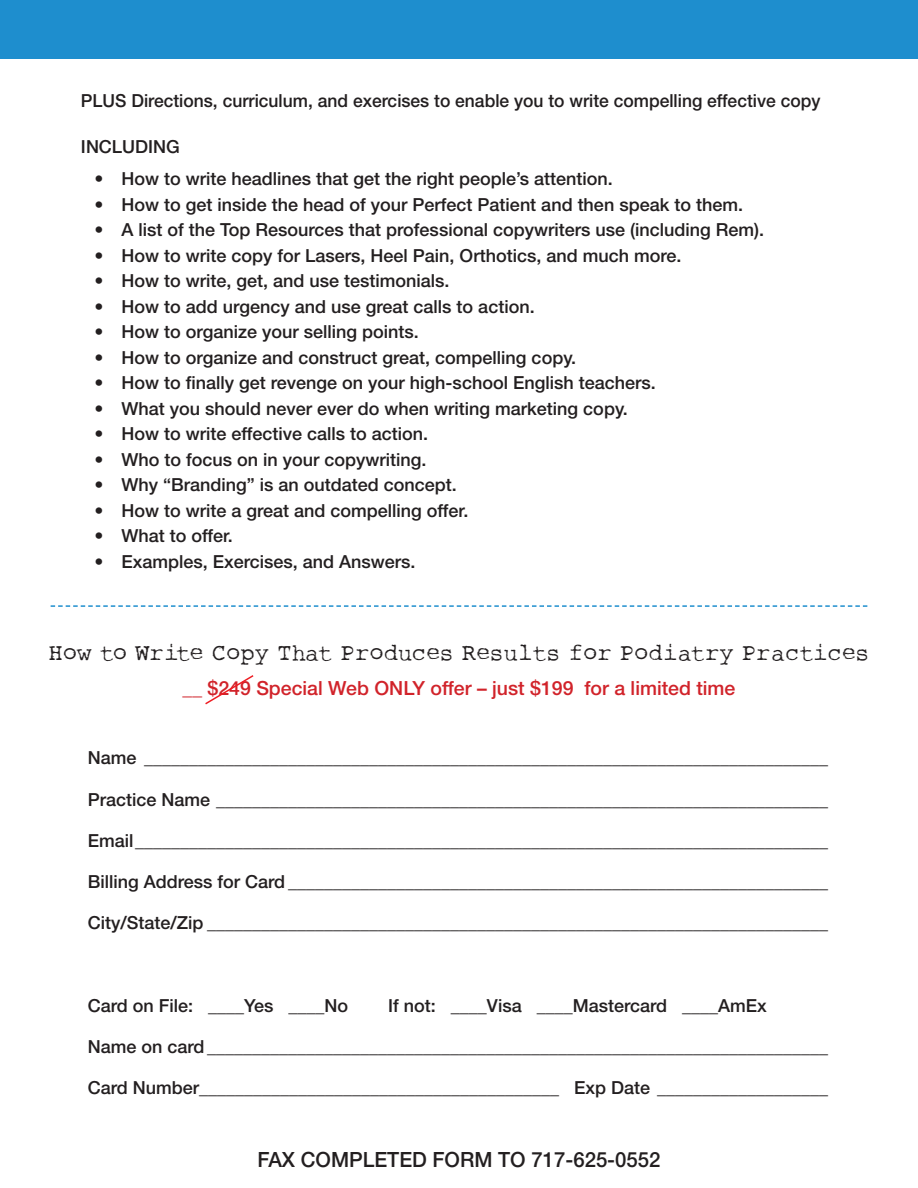
<style>
.page{position:relative;width:918px;height:1188px;background:#fff}
.page>*{position:absolute;margin:0;border:0;box-sizing:border-box;transform-origin:0 0}
.t1{font:24px "Rough Typewriter";color:#231f20}
.t2{font:500 21px "Helvetica Neue LT Std";color:#231f20}
.t3{font:500 19.5px "Helvetica Neue LT Std";color:#d1232a}
.t4{font:500 18px "Helvetica Neue LT Std";color:#231f20}
</style>
<div class="page">
<div style="left:0;top:0;width:918px;height:58px;background:#1e8ece"></div>
<svg style="left:51px;top:605px;width:816px;height:2px"></svg>
<svg style="left:205px;top:675px;width:49px;height:30px"></svg>
<p class="t4" style="left:81px;top:90px;width:741px">PLUS Directions, curriculum, and exercises to enable you to write compelling effective copy</p>
<p class="t4" style="left:81px;top:136px;width:100px">INCLUDING</p>
<p class="t4" style="left:94px;top:168px;width:520px">• How to write headlines that get the right people’s attention.</p>
<p class="t4" style="left:94px;top:194px;width:650px">• How to get inside the head of your Perfect Patient and then speak to them.</p>
<p class="t4" style="left:94px;top:219px;width:671px">• A list of the Top Resources that professional copywriters use (including Rem).</p>
<p class="t4" style="left:94px;top:245px;width:588px">• How to write copy for Lasers, Heel Pain, Orthotics, and much more.</p>
<p class="t4" style="left:94px;top:270px;width:357px">• How to write, get, and use testimonials.</p>
<p class="t4" style="left:94px;top:296px;width:442px">• How to add urgency and use great calls to action.</p>
<p class="t4" style="left:94px;top:321px;width:326px">• How to organize your selling points.</p>
<p class="t4" style="left:94px;top:347px;width:483px">• How to organize and construct great, compelling copy.</p>
<p class="t4" style="left:94px;top:372px;width:563px">• How to finally get revenge on your high-school English teachers.</p>
<p class="t4" style="left:94px;top:398px;width:535px">• What you should never ever do when writing marketing copy.</p>
<p class="t4" style="left:94px;top:423px;width:335px">• How to write effective calls to action.</p>
<p class="t4" style="left:94px;top:449px;width:334px">• Who to focus on in your copywriting.</p>
<p class="t4" style="left:94px;top:474px;width:364px">• Why “Branding” is an outdated concept.</p>
<p class="t4" style="left:94px;top:500px;width:375px">• How to write a great and compelling offer.</p>
<p class="t4" style="left:94px;top:525px;width:140px">• What to offer.</p>
<p class="t4" style="left:94px;top:551px;width:323px">• Examples, Exercises, and Answers.</p>
<h1 class="t1" style="left:49px;top:637px;width:822px">How to Write Copy That Produces Results for Podiatry Practices</h1>
<p class="t3" style="left:183px;top:676px;width:554px">__ $249 Special Web ONLY offer – just $199 for a limited time</p>
<p class="t4" style="left:88px;top:747px;width:742px">Name ____________________________________________________________________________</p>
<p class="t4" style="left:88px;top:789px;width:742px">Practice Name ____________________________________________________________________</p>
<p class="t4" style="left:88px;top:830px;width:742px">Email_____________________________________________________________________________</p>
<p class="t4" style="left:88px;top:871px;width:742px">Billing Address for Card ____________________________________________________________</p>
<p class="t4" style="left:88px;top:912px;width:742px">City/State/Zip _____________________________________________________________________</p>
<p class="t4" style="left:88px;top:995px;width:262px">Card on File: ____Yes ____No</p>
<p class="t4" style="left:388px;top:995px;width:380px">If not: ____Visa ____Mastercard ____AmEx</p>
<p class="t4" style="left:88px;top:1036px;width:742px">Name on card_____________________________________________________________________</p>
<p class="t4" style="left:88px;top:1077px;width:742px">Card Number________________________________________ Exp Date ___________________</p>
<p class="t2" style="left:257px;top:1147px;width:405px">FAX COMPLETED FORM TO 717-625-0552</p>
</div>
